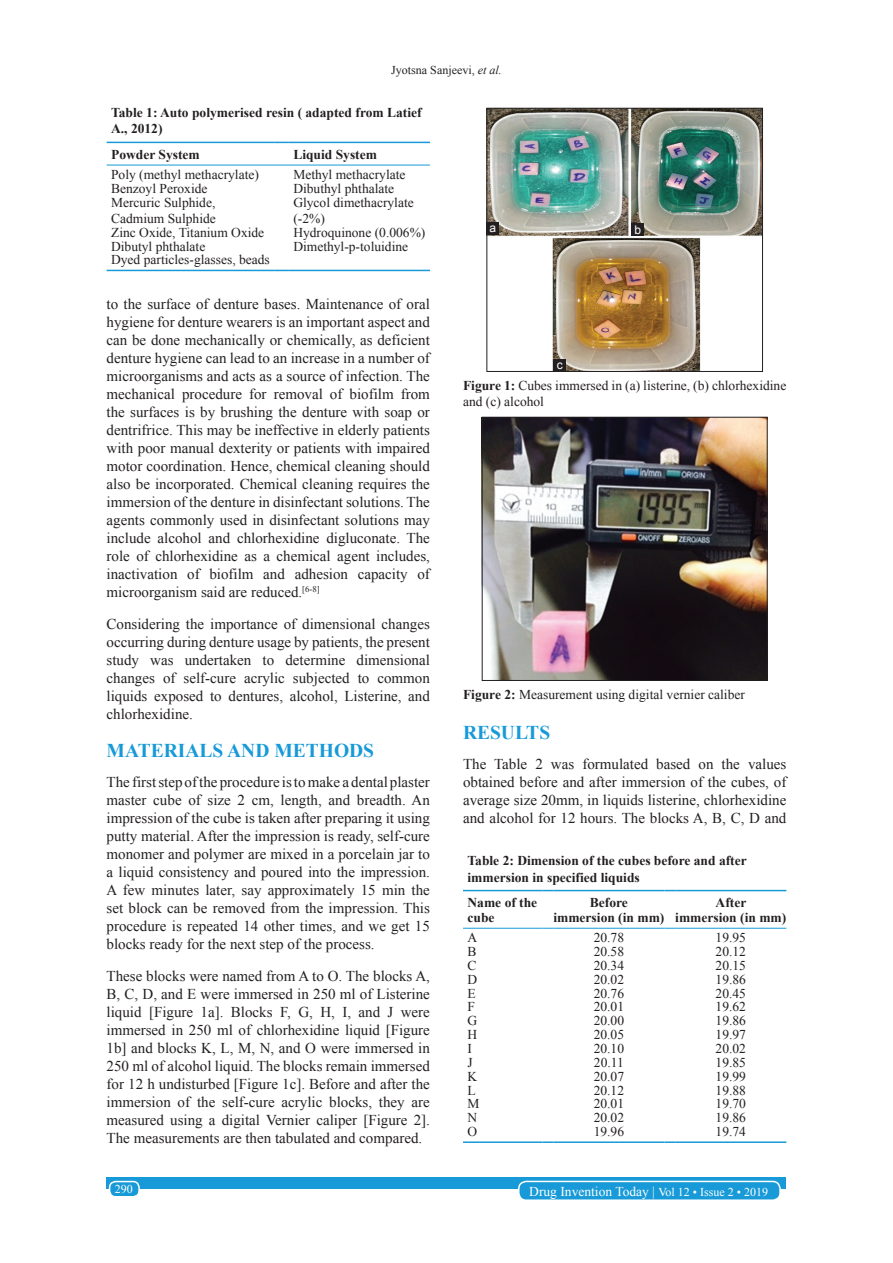
<style>
.page{position:relative;width:893px;height:1263px;background:#fff}
.page>*{position:absolute;margin:0;border:0;box-sizing:border-box;transform-origin:0 0}
.t1{font:700 19.5px "Times New Roman";color:#179ad7}
.TX{font:15px/18px "Times New Roman";color:#231f20;text-align:justify}
.TB{font:13.5px/16.2px "Times New Roman";color:#231f20}
.TT{font:700 13.5px/16.2px "Times New Roman";color:#231f20}
.FGC{font:13.5px/16.2px "Times New Roman";color:#231f20}
.TCH{font:700 13.5px/15px "Times New Roman";color:#231f20;text-align:center}
.TBL{font:13.5px "Times New Roman";color:#231f20}
.foot1{font:13.5px "Times New Roman";color:#fff}
.t2{font:12px "Times New Roman";color:#231f20}
.foot1-2{font:12px "Times New Roman";color:#fff}
.LABEL{font:12px "Arial";color:#fff}
.s1{font-style:italic}
.s2{font-weight:700}
.s3{font-size:12px}
</style>
<div class="page">
<div style="left:106px;top:1177px;width:680px;height:12px;background:#179ad7"></div>
<div style="left:518px;top:1181px;width:261px;height:19px;background:#179ad7;border-radius:7px"></div>
<div style="left:518px;top:1180px;width:262px;height:21px;border:2px solid #fff;border-radius:7px"></div>
<div style="left:110px;top:1181px;width:29px;height:15px;background:#179ad7;border-radius:6px"></div>
<div style="left:109px;top:1180px;width:31px;height:17px;border:2px solid #fff;border-radius:6px"></div>
<hr style="left:463px;top:1141px;width:79px;height:2px;background:#179ad7">
<svg style="left:542px;top:1141px;width:11px;height:2px"></svg>
<hr style="left:553px;top:1141px;width:111px;height:2px;background:#179ad7">
<svg style="left:664px;top:1141px;width:11px;height:2px"></svg>
<hr style="left:675px;top:1141px;width:111px;height:2px;background:#179ad7">
<hr style="left:463px;top:889px;width:79px;height:2px;background:#179ad7">
<svg style="left:542px;top:889px;width:11px;height:2px"></svg>
<hr style="left:553px;top:889px;width:111px;height:2px;background:#179ad7">
<svg style="left:664px;top:889px;width:11px;height:2px"></svg>
<hr style="left:675px;top:889px;width:111px;height:2px;background:#179ad7">
<hr style="left:463px;top:928px;width:79px;height:1px;background:#179ad7">
<hr style="left:553px;top:928px;width:111px;height:1px;background:#179ad7">
<hr style="left:675px;top:928px;width:111px;height:1px;background:#179ad7">
<img style="left:481px;top:417px;width:284px;height:263px">
<div style="left:482px;top:417px;width:285px;height:263px;border:1px solid #231f20"></div>
<img style="left:488px;top:110px;width:272px;height:260px">
<div style="left:486px;top:108px;width:276px;height:264px;border:1px solid #231f20"></div>
<div style="left:553px;top:359px;width:13px;height:13px;background:#231f20"></div>
<div style="left:631px;top:223px;width:13px;height:13px;background:#231f20"></div>
<div style="left:486px;top:222px;width:13px;height:13px;background:#231f20"></div>
<hr style="left:106px;top:270px;width:168px;height:1px;background:#179ad7">
<svg style="left:274px;top:270px;width:15px;height:1px"></svg>
<hr style="left:289px;top:270px;width:141px;height:1px;background:#179ad7">
<hr style="left:106px;top:142px;width:168px;height:1px;background:#179ad7">
<svg style="left:274px;top:142px;width:15px;height:1px"></svg>
<hr style="left:289px;top:142px;width:141px;height:1px;background:#179ad7">
<hr style="left:106px;top:165px;width:168px;height:1px;background:#179ad7">
<svg style="left:274px;top:165px;width:15px;height:1px"></svg>
<hr style="left:289px;top:165px;width:141px;height:1px;background:#179ad7">
<p class="t2" style="left:391px;top:62px;width:112px">Jyotsna Sanjeevi, <span class="s1">et al.</span></p>
<p class="TT" style="left:111px;top:104px;width:312px">Table 1: Auto polymerised resin ( adapted from Latief<br>A., 2012)</p>
<p class="TCH" style="left:111px;top:147px;width:90px">Powder System</p>
<p class="TCH" style="left:293px;top:147px;width:85px">Liquid System</p>
<p class="TB" style="left:111px;top:166px;width:149px">Poly (methyl methacrylate)</p>
<p class="TB" style="left:293px;top:166px;width:114px">Methyl methacrylate</p>
<p class="TB" style="left:111px;top:180px;width:98px">Benzoyl Peroxide</p>
<p class="TB" style="left:293px;top:180px;width:102px">Dibuthyl phthalate</p>
<p class="TB" style="left:111px;top:194px;width:106px">Mercuric Sulphide,<br>Cadmium Sulphide</p>
<p class="TB" style="left:293px;top:194px;width:122px">Glycol dimethacrylate (-2%)</p>
<p class="TB" style="left:111px;top:224px;width:155px">Zinc Oxide, Titanium Oxide</p>
<p class="TB" style="left:293px;top:224px;width:133px">Hydroquinone (0.006%)</p>
<p class="TB" style="left:111px;top:237px;width:96px">Dibutyl phthalate</p>
<p class="TB" style="left:293px;top:237px;width:116px">Dimethyl-p-toluidine</p>
<p class="TBL" style="left:111px;top:250px;width:160px">Dyed particles-glasses, beads</p>
<p class="TX" style="left:107px;top:294px;width:325px">to the surface of denture bases. Maintenance of oral hygiene for denture wearers is an important aspect and can be done mechanically or chemically, as deficient denture hygiene can lead to an increase in a number of microorganisms and acts as a source of infection. The mechanical procedure for removal of biofilm from the surfaces is by brushing the denture with soap or dentrifrice. This may be ineffective in elderly patients with poor manual dexterity or patients with impaired motor coordination. Hence, chemical cleaning should also be incorporated. Chemical cleaning requires the immersion of the denture in disinfectant solutions. The agents commonly used in disinfectant solutions may include alcohol and chlorhexidine digluconate. The role of chlorhexidine as a chemical agent includes, inactivation of biofilm and adhesion capacity of microorganism said are reduced.<sup>[6-8]</sup></p>
<p class="TX" style="left:107px;top:614px;width:325px">Considering the importance of dimensional changes occurring during denture usage by patients, the present study was undertaken to determine dimensional changes of self-cure acrylic subjected to common liquids exposed to dentures, alcohol, Listerine, and chlorhexidine.</p>
<h1 class="t1" style="left:107px;top:736px;width:269px">MATERIALS AND METHODS</h1>
<p class="TX" style="left:107px;top:772px;width:325px">The first step of the procedure is to make a dental plaster master cube of size 2 cm, length, and breadth. An impression of the cube is taken after preparing it using putty material. After the impression is ready, self-cure monomer and polymer are mixed in a porcelain jar to a liquid consistency and poured into the impression.<br>A few minutes later, say approximately 15 min the set block can be removed from the impression. This procedure is repeated 14 other times, and we get 15 blocks ready for the next step of the process.</p>
<p class="TX" style="left:107px;top:966px;width:325px">These blocks were named from A to O. The blocks A, B, C, D, and E were immersed in 250 ml of Listerine liquid [Figure 1a]. Blocks F, G, H, I, and J were immersed in 250 ml of chlorhexidine liquid [Figure 1b] and blocks K, L, M, N, and O were immersed in 250 ml of alcohol liquid. The blocks remain immersed for 12 h undisturbed [Figure 1c]. Before and after the immersion of the self-cure acrylic blocks, they are measured using a digital Vernier caliper [Figure 2].<br>The measurements are then tabulated and compared.</p>
<p class="LABEL" style="left:489px;top:220px;width:8px">a</p>
<p class="LABEL" style="left:634px;top:221px;width:8px">b</p>
<p class="LABEL" style="left:556px;top:356px;width:7px">c</p>
<p class="FGC" style="left:463px;top:377px;width:325px"><span class="s2">Figure 1:</span> Cubes immersed in (a) listerine, (b) chlorhexidine and (c) alcohol</p>
<p class="FGC" style="left:463px;top:686px;width:283px"><span class="s2">Figure 2:</span> Measurement using digital vernier caliber</p>
<h1 class="t1" style="left:463px;top:718px;width:89px">RESULTS</h1>
<p class="TX" style="left:463px;top:754px;width:325px">The Table 2 was formulated based on the values obtained before and after immersion of the cubes, of average size 20mm, in liquids listerine, chlorhexidine and alcohol for 12 hours. The blocks A, B, C, D and</p>
<p class="TT" style="left:467px;top:852px;width:280px">Table 2: Dimension of the cubes before and after immersion in specified liquids</p>
<p class="TCH" style="left:467px;top:894px;width:71px;text-align:left">Name of the cube</p>
<p class="TCH" style="left:553px;top:894px;width:112px">Before<br>immersion (in mm)</p>
<p class="TCH" style="left:675px;top:894px;width:112px">After<br>immersion (in mm)</p>
<p class="TB" style="left:467px;top:929px;width:11px">A</p>
<p class="TB" style="left:593px;top:929px;width:32px">20.78</p>
<p class="TB" style="left:715px;top:929px;width:32px">19.95</p>
<p class="TB" style="left:467px;top:943px;width:11px">B</p>
<p class="TB" style="left:593px;top:943px;width:32px">20.58</p>
<p class="TB" style="left:715px;top:943px;width:32px">20.12</p>
<p class="TB" style="left:467px;top:956px;width:11px">C</p>
<p class="TB" style="left:593px;top:956px;width:32px">20.34</p>
<p class="TB" style="left:715px;top:956px;width:32px">20.15</p>
<p class="TB" style="left:467px;top:970px;width:11px">D</p>
<p class="TB" style="left:593px;top:970px;width:32px">20.02</p>
<p class="TB" style="left:715px;top:970px;width:32px">19.86</p>
<p class="TB" style="left:467px;top:984px;width:10px">E</p>
<p class="TB" style="left:593px;top:984px;width:32px">20.76</p>
<p class="TB" style="left:715px;top:984px;width:32px">20.45</p>
<p class="TB" style="left:467px;top:998px;width:9px">F</p>
<p class="TB" style="left:593px;top:998px;width:32px">20.01</p>
<p class="TB" style="left:715px;top:998px;width:32px">19.62</p>
<p class="TB" style="left:467px;top:1012px;width:11px">G</p>
<p class="TB" style="left:593px;top:1012px;width:32px">20.00</p>
<p class="TB" style="left:715px;top:1012px;width:32px">19.86</p>
<p class="TB" style="left:467px;top:1026px;width:11px">H</p>
<p class="TB" style="left:593px;top:1026px;width:32px">20.05</p>
<p class="TB" style="left:715px;top:1026px;width:32px">19.97</p>
<p class="TB" style="left:467px;top:1040px;width:6px">I</p>
<p class="TB" style="left:593px;top:1040px;width:32px">20.10</p>
<p class="TB" style="left:715px;top:1040px;width:32px">20.02</p>
<p class="TB" style="left:467px;top:1053px;width:7px">J</p>
<p class="TB" style="left:593px;top:1053px;width:31px">20.11</p>
<p class="TB" style="left:715px;top:1053px;width:32px">19.85</p>
<p class="TB" style="left:467px;top:1067px;width:11px">K</p>
<p class="TB" style="left:593px;top:1067px;width:32px">20.07</p>
<p class="TB" style="left:715px;top:1067px;width:32px">19.99</p>
<p class="TB" style="left:467px;top:1081px;width:10px">L</p>
<p class="TB" style="left:593px;top:1081px;width:32px">20.12</p>
<p class="TB" style="left:715px;top:1081px;width:32px">19.88</p>
<p class="TB" style="left:467px;top:1095px;width:14px">M</p>
<p class="TB" style="left:593px;top:1095px;width:32px">20.01</p>
<p class="TB" style="left:715px;top:1095px;width:32px">19.70</p>
<p class="TB" style="left:467px;top:1109px;width:11px">N</p>
<p class="TB" style="left:593px;top:1109px;width:32px">20.02</p>
<p class="TB" style="left:715px;top:1109px;width:32px">19.86</p>
<p class="TBL" style="left:467px;top:1122px;width:11px">O</p>
<p class="TBL" style="left:593px;top:1122px;width:32px">19.96</p>
<p class="TBL" style="left:715px;top:1122px;width:32px">19.74</p>
<p class="foot1-2" style="left:115px;top:1180px;width:19px">290</p>
<p class="foot1" style="left:529px;top:1181px;width:240px">Drug Invention Today | <span class="s3">Vol 12 • Issue 2 • 2019</span></p>
</div>
